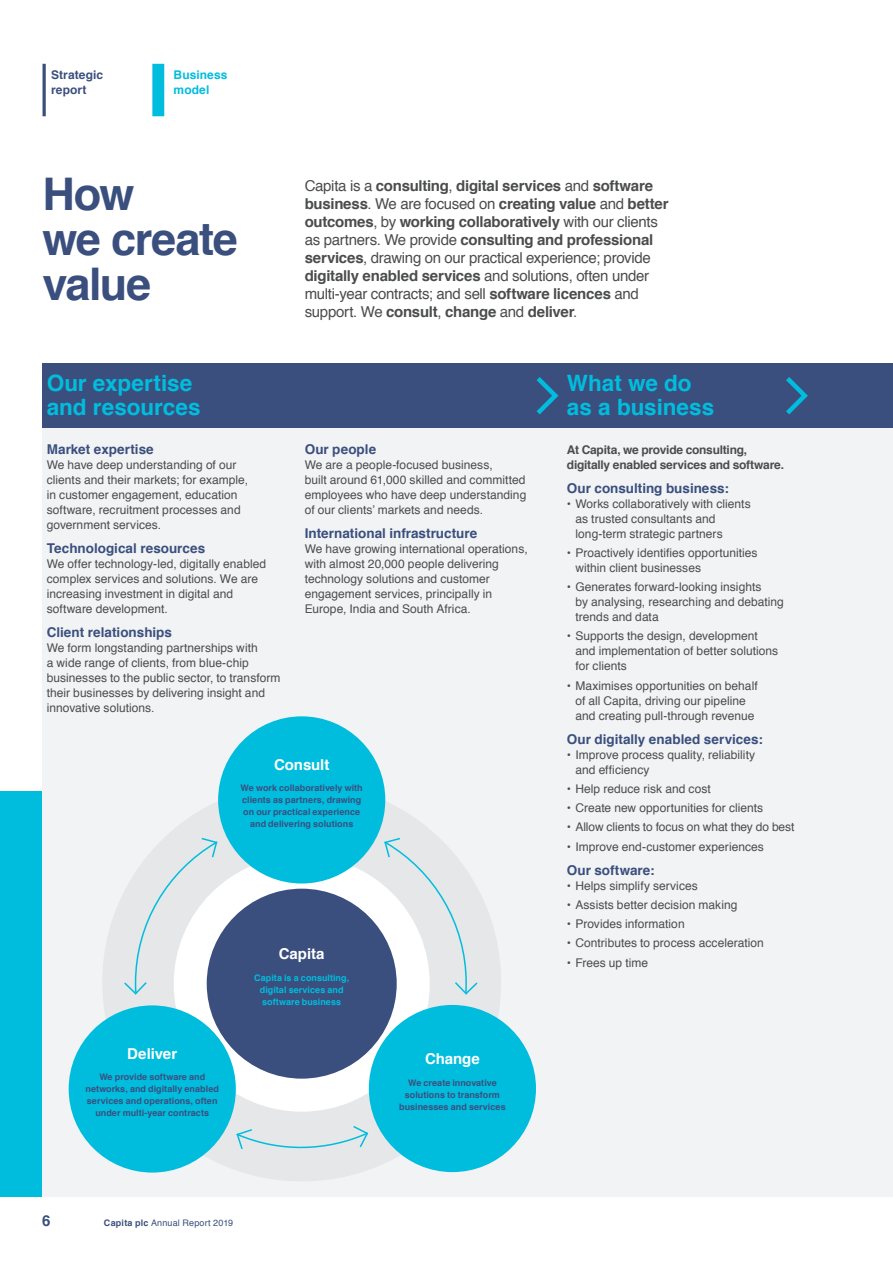
<style>
.page{position:relative;width:893px;height:1263px;background:#fff}
.page>*{position:absolute;margin:0;border:0;box-sizing:border-box;transform-origin:0 0}
.t1{font:700 45px/45px "Helvetica";letter-spacing:-.03em;color:#3a4f7e}
.t2{font:700 22.5px/24px "Helvetica";color:#00bdde}
.t3{font:700 15px/18px "Helvetica";letter-spacing:-.015em;color:#4b4c4d}
.t4{font:700 15px "Helvetica";letter-spacing:-.005em;color:#fff}
.t5{font:700 15px "Helvetica";color:#3a4f7e}
.t6{font:700 13.5px "Helvetica";color:#3a4f7e}
.t7{font:12px/15px "Helvetica";color:#4b4c4d}
.t8{font:700 12px/15px "Helvetica";letter-spacing:-.02em;color:#4b4c4d}
.t9{font:700 12px/15px "Helvetica";letter-spacing:.005em;color:#3a4f7e}
.t10{font:700 12px/15px "Helvetica";letter-spacing:.005em;color:#00bdde}
.t11{font:700 9px/12px "Helvetica";letter-spacing:.005em;color:#3a4f7e;text-align:center}
.t12{font:700 9px/12px "Helvetica";letter-spacing:.005em;color:#00bdde;text-align:center}
.t13{font:9px "Helvetica";letter-spacing:.02em;color:#3a4f7e}
.s1{font-weight:400}
.s2{font-weight:700}
</style>
<div class="page">
<div style="left:0;top:791px;width:42px;height:405px;background:#00bdde"></div>
<div style="left:43px;top:428px;width:850px;height:768px;background:#f2f3f4"></div>
<div style="left:43px;top:364px;width:850px;height:64px;background:#3a4f7e"></div>
<svg style="left:536px;top:377px;width:23px;height:38px"></svg>
<svg style="left:786px;top:377px;width:22px;height:38px"></svg>
<svg style="left:102px;top:782px;width:399px;height:399px"></svg>
<div style="left:190px;top:872px;width:223px;height:223px;background:#3a4f7e;border-radius:50%"></div>
<div style="left:174px;top:856px;width:256px;height:256px;border:33px solid #fff;border-radius:50%"></div>
<div style="left:218px;top:716px;width:167px;height:167px;background:#00bdde;border-radius:50%"></div>
<div style="left:369px;top:1005px;width:167px;height:167px;background:#00bdde;border-radius:50%"></div>
<div style="left:69px;top:1005px;width:167px;height:167px;background:#00bdde;border-radius:50%"></div>
<svg style="left:123px;top:837px;width:96px;height:159px"></svg>
<svg style="left:383px;top:837px;width:96px;height:159px"></svg>
<svg style="left:235px;top:1124px;width:135px;height:29px"></svg>
<div style="left:152px;top:64px;width:12px;height:52px;background:#00bdde"></div>
<hr style="left:43px;top:64px;width:3px;height:52px;background:#3a4f7e">
<p class="t9" style="left:51px;top:67px;width:54px">Strategic report</p>
<p class="t10" style="left:174px;top:67px;width:55px">Business model</p>
<h1 class="t1" style="left:43px;top:172px;width:197px">How<br>we create value</h1>
<p class="t3" style="left:305px;top:177px;width:365px"><span class="s1">Capita is a</span> consulting<span class="s1">,</span> digital services <span class="s1">and</span> software business<span class="s1">. We are focused on</span> creating value <span class="s1">and</span> better outcomes<span class="s1">, by</span> working collaboratively <span class="s1">with our clients as partners. We provide</span> consulting and professional services<span class="s1">, drawing on our practical experience; provide </span>digitally enabled services <span class="s1">and solutions, often under multi-year contracts; and sell</span> software licences <span class="s1">and support. We</span> consult<span class="s1">,</span> change <span class="s1">and</span> deliver<span class="s1">.</span></p>
<h2 class="t2" style="left:47px;top:371px;width:155px">Our expertise and resources</h2>
<h2 class="t2" style="left:567px;top:371px;width:149px">What we do as a business</h2>
<p class="t6" style="left:47px;top:438px;width:108px">Market expertise</p>
<p class="t7" style="left:47px;top:457px;width:203px">We have deep understanding of our clients and their markets; for example, in customer engagement, education software, recruitment processes and government services.</p>
<p class="t6" style="left:47px;top:537px;width:160px">Technological resources</p>
<p class="t7" style="left:47px;top:556px;width:221px">We offer technology-led, digitally enabled complex services and solutions. We are increasing investment in digital and software development.</p>
<p class="t6" style="left:47px;top:621px;width:127px">Client relationships</p>
<p class="t7" style="left:47px;top:640px;width:235px">We form longstanding partnerships with<br>a wide range of clients, from blue-chip businesses to the public sector, to transform their businesses by delivering insight and innovative solutions.</p>
<p class="t6" style="left:305px;top:438px;width:73px">Our people</p>
<p class="t7" style="left:305px;top:457px;width:223px">We are a people-focused business,<br>built around 61,000 skilled and committed employees who have deep understanding of our clients’ markets and needs.</p>
<p class="t6" style="left:305px;top:522px;width:174px">International infrastructure</p>
<p class="t7" style="left:305px;top:541px;width:224px">We have growing international operations, with almost 20,000 people delivering technology solutions and customer engagement services, principally in Europe, India and South Africa.</p>
<p class="t4" style="left:274px;top:752px;width:57px">Consult</p>
<p class="t11" style="left:241px;top:782px;width:124px">We work collaboratively with clients as partners, drawing on our practical experience and delivering solutions</p>
<p class="t4" style="left:127px;top:1041px;width:51px">Deliver</p>
<p class="t11" style="left:85px;top:1071px;width:135px">We provide software and networks, and digitally enabled services and operations, often under multi-year contracts</p>
<p class="t4" style="left:279px;top:942px;width:47px">Capita</p>
<p class="t12" style="left:254px;top:972px;width:96px">Capita is a consulting, digital services and software business</p>
<p class="t5" style="left:42px;top:1209px;width:10px">6</p>
<p class="t13" style="left:104px;top:1216px;width:131px"><span class="s2">Capita plc</span> Annual Report 2019</p>
<p class="t4" style="left:425px;top:1047px;width:56px">Change</p>
<p class="t11" style="left:399px;top:1077px;width:108px">We create innovative solutions to transform businesses and services</p>
<p class="t8" style="left:567px;top:442px;width:219px">At Capita, we provide consulting, digitally enabled services and software.</p>
<p class="t6" style="left:567px;top:477px;width:163px">Our consulting business:</p>
<p class="t7" style="left:575px;top:496px;width:177px;text-indent:-9px">• Works collaboratively with clients as trusted consultants and long-term strategic partners</p>
<p class="t7" style="left:575px;top:546px;width:184px;text-indent:-9px">• Proactively identifies opportunities within client businesses</p>
<p class="t7" style="left:575px;top:580px;width:210px;text-indent:-9px">• Generates forward-looking insights<br>by analysing, researching and debating trends and data</p>
<p class="t7" style="left:575px;top:629px;width:204px;text-indent:-9px">• Supports the design, development and implementation of better solutions for clients</p>
<p class="t7" style="left:567px;top:678px;width:192px;text-align:center">• Maximises opportunities on behalf of all Capita, driving our pipeline and creating pull-through revenue</p>
<p class="t6" style="left:567px;top:728px;width:197px">Our digitally enabled services:</p>
<p class="t7" style="left:575px;top:747px;width:181px;text-indent:-9px">• Improve process quality, reliability and efficiency</p>
<p class="t7" style="left:567px;top:782px;width:145px">• Help reduce risk and cost</p>
<p class="t7" style="left:567px;top:801px;width:198px">• Create new opportunities for clients</p>
<p class="t7" style="left:567px;top:820px;width:229px">• Allow clients to focus on what they do best</p>
<p class="t7" style="left:567px;top:839px;width:198px">• Improve end-customer experiences</p>
<p class="t6" style="left:567px;top:859px;width:89px">Our software:</p>
<p class="t7" style="left:567px;top:878px;width:132px">• Helps simplify services</p>
<p class="t7" style="left:567px;top:898px;width:172px">• Assists better decision making</p>
<p class="t7" style="left:567px;top:917px;width:119px">• Provides information</p>
<p class="t7" style="left:567px;top:936px;width:198px">• Contributes to process acceleration</p>
<p class="t7" style="left:567px;top:955px;width:83px">• Frees up time</p>
</div>
